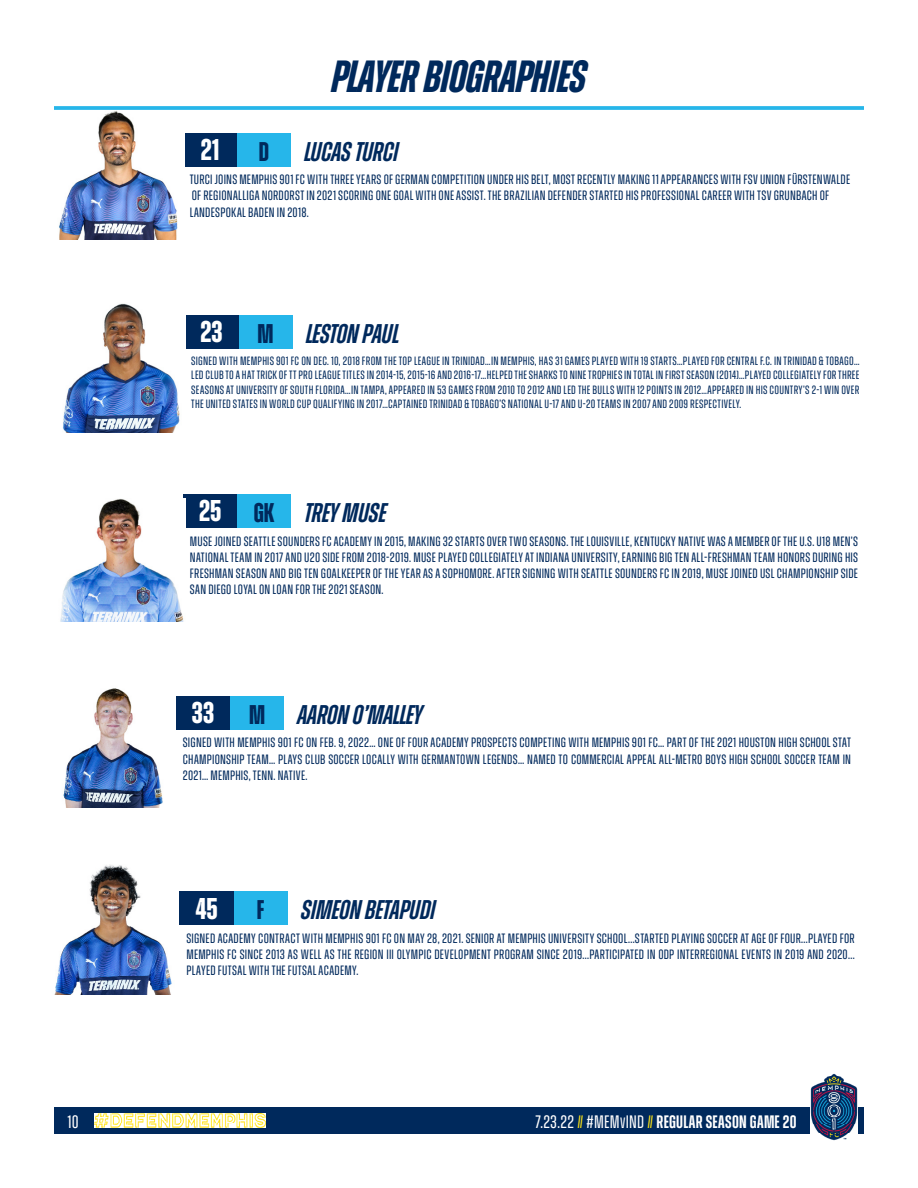
<style>
.page{position:relative;width:918px;height:1188px;background:#fff}
.page>*{position:absolute;margin:0;border:0;box-sizing:border-box;transform-origin:0 0}
.t1{font:italic 700 45px "Zuume";letter-spacing:-.01em;color:#00295c}
.t2{font:700 30px "Zuume";letter-spacing:.005em;color:#fff}
.t3{font:italic 600 27px "Zuume";color:#00295c}
.t4{font:700 27px "Zuume";color:#00295c}
.t5{font:600 18px "Zuume";letter-spacing:.015em;color:#fff}
.t6{font:18px "Zuume";letter-spacing:.02em;color:#fff}
.t7{font:13.5px/16.2px "Zuume";letter-spacing:.02em;color:#00295c;text-align:justify}
.t8{font:12px/14.4px "Zuume";letter-spacing:.03em;color:#00295c;text-align:justify}
.s1{font-weight:400}
.s2{font-weight:400;color:#ffe616}
.s3{font-weight:400;font-size:15px}
.s4{color:#ffe616}
</style>
<div class="page">
<img style="left:811px;top:1073px;width:46px;height:68px">
<svg style="left:54px;top:1107px;width:810px;height:27px;fill:#00295c"></svg>
<svg style="left:54px;top:106px;width:810px;height:4px"></svg>
<div style="left:176px;top:696px;width:54px;height:34px;background:#00295c"></div>
<div style="left:230px;top:696px;width:54px;height:34px;background:#26b6ea"></div>
<img style="left:63px;top:688px;width:100px;height:119px">
<div style="left:180px;top:892px;width:54px;height:33px;background:#00295c"></div>
<div style="left:234px;top:892px;width:54px;height:33px;background:#26b6ea"></div>
<img style="left:55px;top:865px;width:117px;height:129px">
<div style="left:183px;top:494px;width:54px;height:34px;background:#00295c"></div>
<div style="left:237px;top:494px;width:54px;height:34px;background:#26b6ea"></div>
<img style="left:60px;top:498px;width:125px;height:123px">
<div style="left:185px;top:315px;width:54px;height:34px;background:#00295c"></div>
<div style="left:239px;top:315px;width:54px;height:34px;background:#26b6ea"></div>
<img style="left:63px;top:303px;width:117px;height:129px">
<div style="left:183px;top:133px;width:54px;height:34px;background:#00295c"></div>
<div style="left:237px;top:133px;width:54px;height:34px;background:#26b6ea"></div>
<img style="left:59px;top:111px;width:125px;height:129px">
<p class="t1" style="left:332px;top:53px;width:256px">PLAYER BIOGRAPHIES</p>
<p class="t2" style="left:201px;top:134px;width:20px">21</p>
<p class="t4" style="left:259px;top:137px;width:12px">D</p>
<p class="t3" style="left:304px;top:137px;width:95px">LUCAS TURCI</p>
<p class="t7" style="left:190px;top:172px;width:662px">TURCI JOINS MEMPHIS 901 FC WITH THREE YEARS OF GERMAN COMPETITION UNDER HIS BELT, MOST RECENTLY MAKING 11 APPEARANCES WITH FSV UNION FÜRSTENWALDE</p>
<p class="t7" style="left:192px;top:188px;width:639px">OF REGIONALLIGA NORDORST IN 2021 SCORING ONE GOAL WITH ONE ASSIST. THE BRAZILIAN DEFENDER STARTED HIS PROFESSIONAL CAREER WITH TSV GRUNBACH OF</p>
<p class="t7" style="left:190px;top:204px;width:121px">LANDESPOKAL BADEN IN 2018.</p>
<p class="t2" style="left:200px;top:316px;width:24px">23</p>
<p class="t4" style="left:258px;top:319px;width:18px">M</p>
<p class="t3" style="left:306px;top:319px;width:95px">LESTON PAUL</p>
<p class="t8" style="left:191px;top:354px;width:670px">SIGNED WITH MEMPHIS 901 FC ON DEC. 10, 2018 FROM THE TOP LEAGUE IN TRINIDAD…IN MEMPHIS, HAS 31 GAMES PLAYED WITH 19 STARTS…PLAYED FOR CENTRAL F.C. IN TRINIDAD &amp; TOBAGO… LED CLUB TO A HAT TRICK OF TT PRO LEAGUE TITLES IN 2014-15, 2015-16 AND 2016-17…HELPED THE SHARKS TO NINE TROPHIES IN TOTAL IN FIRST SEASON (2014)…PLAYED COLLEGIATELY FOR THREE SEASONS AT UNIVERSITY OF SOUTH FLORIDA…IN TAMPA, APPEARED IN 53 GAMES FROM 2010 TO 2012 AND LED THE BULLS WITH 12 POINTS IN 2012…APPEARED IN HIS COUNTRY’S 2-1 WIN OVER THE UNITED STATES IN WORLD CUP QUALIFYING IN 2017…CAPTAINED TRINIDAD &amp; TOBAGO’S NATIONAL U-17 AND U-20 TEAMS IN 2007 AND 2009 RESPECTIVELY.</p>
<p class="t2" style="left:199px;top:495px;width:24px">25</p>
<p class="t4" style="left:254px;top:498px;width:22px">GK</p>
<p class="t3" style="left:305px;top:498px;width:84px">TREY MUSE</p>
<p class="t7" style="left:190px;top:533px;width:670px">MUSE JOINED SEATTLE SOUNDERS FC ACADEMY IN 2015, MAKING 32 STARTS OVER TWO SEASONS. THE LOUISVILLE, KENTUCKY NATIVE WAS A MEMBER OF THE U.S. U18 MEN’S NATIONAL TEAM IN 2017 AND U20 SIDE FROM 2018-2019. MUSE PLAYED COLLEGIATELY AT INDIANA UNIVERSITY, EARNING BIG TEN ALL-FRESHMAN TEAM HONORS DURING HIS FRESHMAN SEASON AND BIG TEN GOALKEEPER OF THE YEAR AS A SOPHOMORE. AFTER SIGNING WITH SEATTLE SOUNDERS FC IN 2019, MUSE JOINED USL CHAMPIONSHIP SIDE SAN DIEGO LOYAL ON LOAN FOR THE 2021 SEASON.</p>
<p class="t2" style="left:192px;top:697px;width:24px">33</p>
<p class="t4" style="left:249px;top:700px;width:18px">M</p>
<p class="t3" style="left:298px;top:700px;width:127px">AARON O’MALLEY</p>
<p class="t7" style="left:183px;top:735px;width:670px">SIGNED WITH MEMPHIS 901 FC ON FEB. 9, 2022… ONE OF FOUR ACADEMY PROSPECTS COMPETING WITH MEMPHIS 901 FC… PART OF THE 2021 HOUSTON HIGH SCHOOL STAT CHAMPIONSHIP TEAM… PLAYS CLUB SOCCER LOCALLY WITH GERMANTOWN LEGENDS… NAMED TO COMMERCIAL APPEAL ALL-METRO BOYS HIGH SCHOOL SOCCER TEAM IN 2021… MEMPHIS, TENN. NATIVE.</p>
<p class="t2" style="left:196px;top:893px;width:24px">45</p>
<p class="t4" style="left:257px;top:896px;width:9px">F</p>
<p class="t3" style="left:301px;top:896px;width:136px">SIMEON BETAPUDI</p>
<p class="t7" style="left:186px;top:930px;width:670px">SIGNED ACADEMY CONTRACT WITH MEMPHIS 901 FC ON MAY 28, 2021. SENIOR AT MEMPHIS UNIVERSITY SCHOOL...STARTED PLAYING SOCCER AT AGE OF FOUR...PLAYED FOR MEMPHIS FC SINCE 2013 AS WELL AS THE REGION III OLYMPIC DEVELOPMENT PROGRAM SINCE 2019...PARTICIPATED IN ODP INTERREGIONAL EVENTS IN 2019 AND 2020...<br>PLAYED FUTSAL WITH THE FUTSAL ACADEMY.</p>
<h3 class="t6" style="left:68px;top:1112px;width:13px">10</h3>
<p class="t5" style="left:535px;top:1112px;width:263px"><span class="s1">7.23.22</span> <span class="s2">//</span> <span class="s1">#MEM</span><span class="s3">V</span><span class="s1">IND</span> <span class="s2">//</span> REGULAR SEASON GAME 20</p>
<h3 class="t6" style="left:675px;top:1112px;width:123px">03.14.20 <span class="s4">//</span> #MEMVSTL</h3>
</div>
